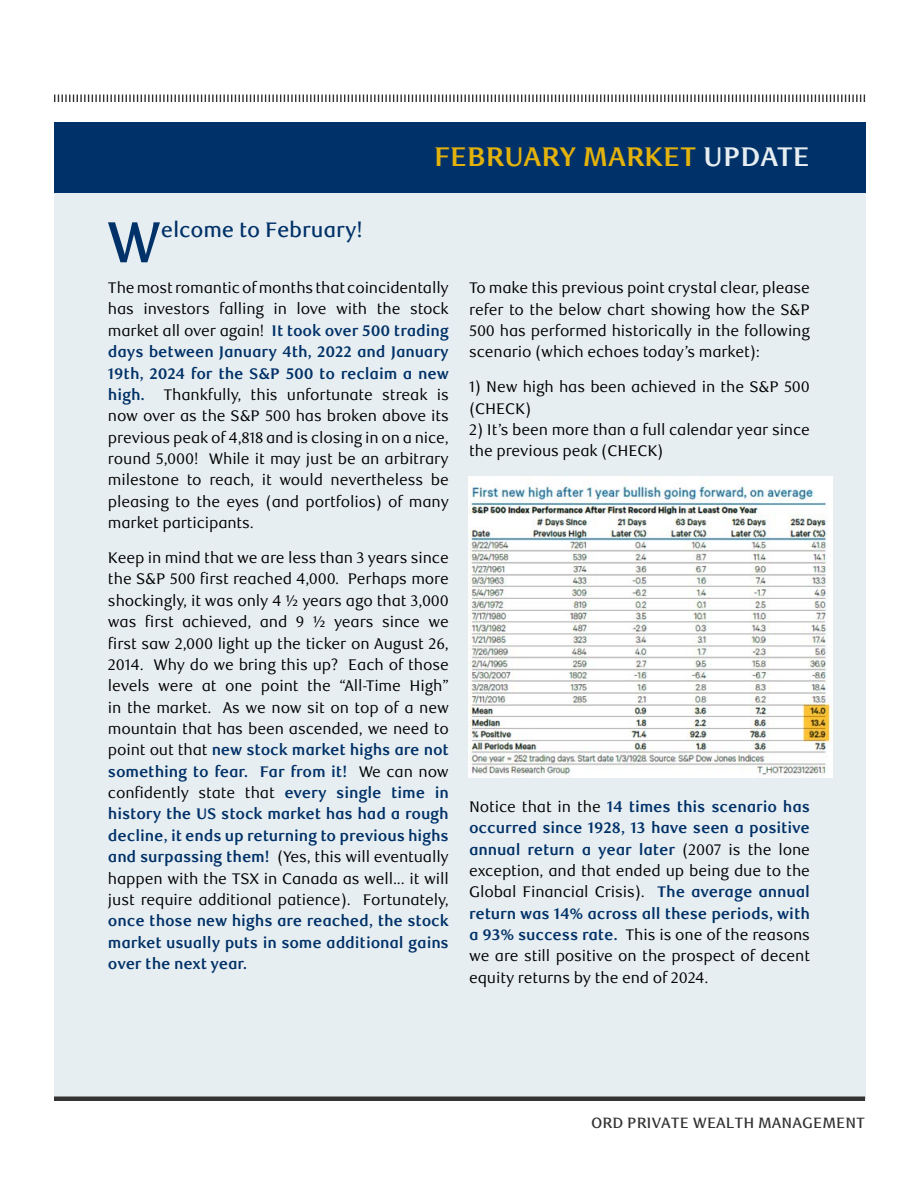
<style>
.page{position:relative;width:918px;height:1188px;background:#fff}
.page>*{position:absolute;margin:0;border:0;box-sizing:border-box;transform-origin:0 0}
.t1{font:500 58.05px "RBC Text";color:#003168}
.t2{font:700 27px "RBC Text";color:#e3b20c}
.t3{font:500 21px "RBC Text";letter-spacing:-.01em;color:#003168}
.t4{font:15.3px/21.3px "RBC Text";letter-spacing:-.01em;color:#000;text-align:justify}
.t5{font:700 15.3px/21.3px "RBC Text";letter-spacing:-.01em;color:#003168;text-align:justify}
.t6{font:500 15px "RBC Text";color:#333334}
.s1{color:#e7eef1}
.s2{font-weight:700;color:#003168}
</style>
<div class="page">
<div style="left:54px;top:122px;width:811px;height:977px;background:#e7eef1"></div>
<div style="left:54px;top:1096px;width:811px;height:5px;background:#333334"></div>
<svg style="left:54px;top:94px;width:812px;height:8px"></svg>
<div style="left:54px;top:122px;width:811px;height:71px;background:#003168"></div>
<img style="left:468px;top:476px;width:365px;height:301px">
<h2 class="t2" style="left:434px;top:141px;width:377px">FEBRUARY MARKET <span class="s1">UPDATE</span></h2>
<h1 class="t1" style="left:107px;top:208px;width:56px">W</h1>
<h3 class="t3" style="left:161px;top:217px;width:203px">elcome to February!</h3>
<p class="t4" style="left:108px;top:277px;width:342px">The most romantic of months that coincidentally has investors falling in love with the stock market all over again! <span class="s2">It took over 500 trading days between January 4th, 2022 and January 19th, 2024 for the S&amp;P 500 to reclaim a new high.</span> Thankfully, this unfortunate streak is now over as the S&amp;P 500 has broken above its previous peak of 4,818 and is closing in on a nice, round 5,000! While it may just be an arbitrary milestone to reach, it would nevertheless be pleasing to the eyes (and portfolios) of many market participants.</p>
<p class="t4" style="left:108px;top:547px;width:342px">Keep in mind that we are less than 3 years since the S&amp;P 500 first reached 4,000. Perhaps more shockingly, it was only 4 ½ years ago that 3,000 was first achieved, and 9 ½ years since we first saw 2,000 light up the ticker on August 26, 2014. Why do we bring this up? Each of those levels were at one point the “All-Time High” in the market. As we now sit on top of a new mountain that has been ascended, we need to point out that <span class="s2">new stock market highs are not something to fear. Far from it!</span> We can now confidently state that <span class="s2">every single time in history the US stock market has had a rough decline, it ends up returning to previous highs and surpassing them!</span> (Yes, this will eventually happen with the TSX in Canada as well... it will just require additional patience). Fortunately,</p>
<p class="t5" style="left:108px;top:911px;width:342px">once those new highs are reached, the stock market usually puts in some additional gains over the next year.</p>
<p class="t4" style="left:469px;top:278px;width:342px">To make this previous point crystal clear, please refer to the below chart showing how the S&amp;P 500 has performed historically in the following scenario (which echoes today’s market):</p>
<p class="t4" style="left:469px;top:377px;width:342px">1) New high has been achieved in the S&amp;P 500 (CHECK)</p>
<p class="t4" style="left:469px;top:419px;width:342px">2) It’s been more than a full calendar year since the previous peak (CHECK)</p>
<p class="t4" style="left:469px;top:796px;width:342px">Notice that in the <span class="s2">14 times this scenario has occurred since 1928, 13 have seen a positive annual return a year later</span> (2007 is the lone exception, and that ended up being due to the Global Financial Crisis). <span class="s2">The average annual return was 14% across all these periods, with a 93% success rate.</span> This is one of the reasons we are still positive on the prospect of decent equity returns by the end of 2024.</p>
<p class="t6" style="left:591px;top:1114px;width:275px">ORD PRIVATE WEALTH MANAGEMENT</p>
</div>
